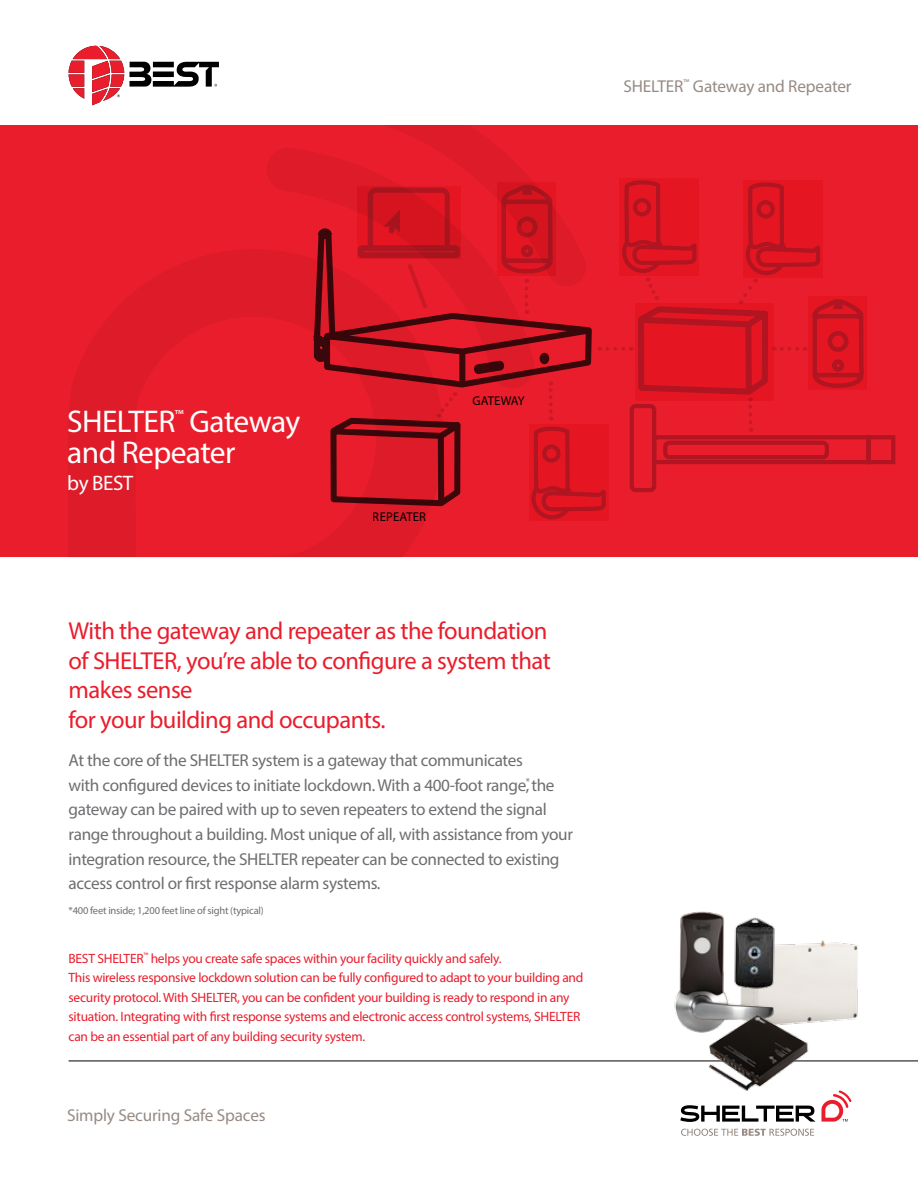
<style>
.page{position:relative;width:918px;height:1188px;background:#fff}
.page>*{position:absolute;margin:0;border:0;box-sizing:border-box;transform-origin:0 0}
.t1{font:31.5px/31.5px "Myriad Pro";letter-spacing:-.02em;color:#fff}
.t2{font:24.6px/29.5px "Myriad Pro";letter-spacing:-.02em;color:#ea1d2c}
.t3{font:21px "Myriad Pro";letter-spacing:-.02em;color:#fff}
.t4{font:17.25px/24.6px "Myriad Pro";letter-spacing:-.02em;color:#6d6e71}
.t5{font:17.25px "Myriad Pro";letter-spacing:-.01em;color:#978b83}
.t6{font:13.5px/19.5px "Myriad Pro";letter-spacing:-.02em;color:#ea1d2c}
.t7{font:12.75px "Myriad Pro";letter-spacing:.01em;color:#000}
.t8{font:12.75px "Myriad Pro";letter-spacing:-.02em;color:#000}
.t9{font:10.5px "Myriad Pro";letter-spacing:-.02em;color:#6d6e71}
</style>
<div class="page">
<div style="left:0;top:125px;width:918px;height:432px;background:#ea1d2c"></div>
<svg style="left:267px;top:148px;width:45px;height:48px;fill:#dd1b29"></svg>
<svg style="left:68px;top:250px;width:360px;height:307px"></svg>
<img style="left:776px;top:940px;width:82px;height:83px">
<hr style="left:69px;top:1061px;width:849px;height:1px;background:#000">
<svg style="left:681px;top:1129px;width:133px;height:7px"></svg>
<svg style="left:680px;top:1090px;width:172px;height:32px"></svg>
<svg style="left:69px;top:46px;width:150px;height:59px"></svg>
<img style="left:776px;top:940px;width:4px;height:52px">
<img style="left:674px;top:911px;width:102px;height:121px">
<div style="left:531px;top:478px;width:42px;height:41px;border:4px solid #000;border-radius:50%"></div>
<svg style="left:312px;top:125px;width:584px;height:389px"></svg>
<img style="left:696px;top:1013px;width:116px;height:82px">
<p class="t5" style="left:623px;top:75px;width:230px">SHELTER<sup>™</sup> Gateway and Repeater</p>
<h1 class="t1" style="left:67px;top:405px;width:235px">SHELTER<sup>™</sup> Gateway and Repeater</h1>
<h3 class="t3" style="left:67px;top:470px;width:68px">by BEST</h3>
<p class="t7" style="left:373px;top:509px;width:55px">REPEATER</p>
<p class="t8" style="left:472px;top:393px;width:54px">GATEWAY</p>
<h2 class="t2" style="left:69px;top:616px;width:484px">With the gateway and repeater as the foundation of SHELTER, you’re able to configure a system that makes sense<br>for your building and occupants.</h2>
<p class="t4" style="left:69px;top:748px;width:506px">At the core of the SHELTER system is a gateway that communicates<br>with configured devices to initiate lockdown. With a 400-foot range,<sup>*</sup> the gateway can be paired with up to seven repeaters to extend the signal range throughout a building. Most unique of all, with assistance from your integration resource, the SHELTER repeater can be connected to existing access control or first response alarm systems.</p>
<p class="t9" style="left:69px;top:904px;width:197px">*400 feet inside; 1,200 feet line of sight (typical)</p>
<p class="t6" style="left:69px;top:948px;width:516px">BEST SHELTER<sup>™</sup> helps you create safe spaces within your facility quickly and safely.<br>This wireless responsive lockdown solution can be fully configured to adapt to your building and security protocol. With SHELTER, you can be confident your building is ready to respond in any situation. Integrating with first response systems and electronic access control systems, SHELTER can be an essential part of any building security system.</p>
<p class="t5" style="left:67px;top:1104px;width:200px">Simply Securing Safe Spaces</p>
</div>
